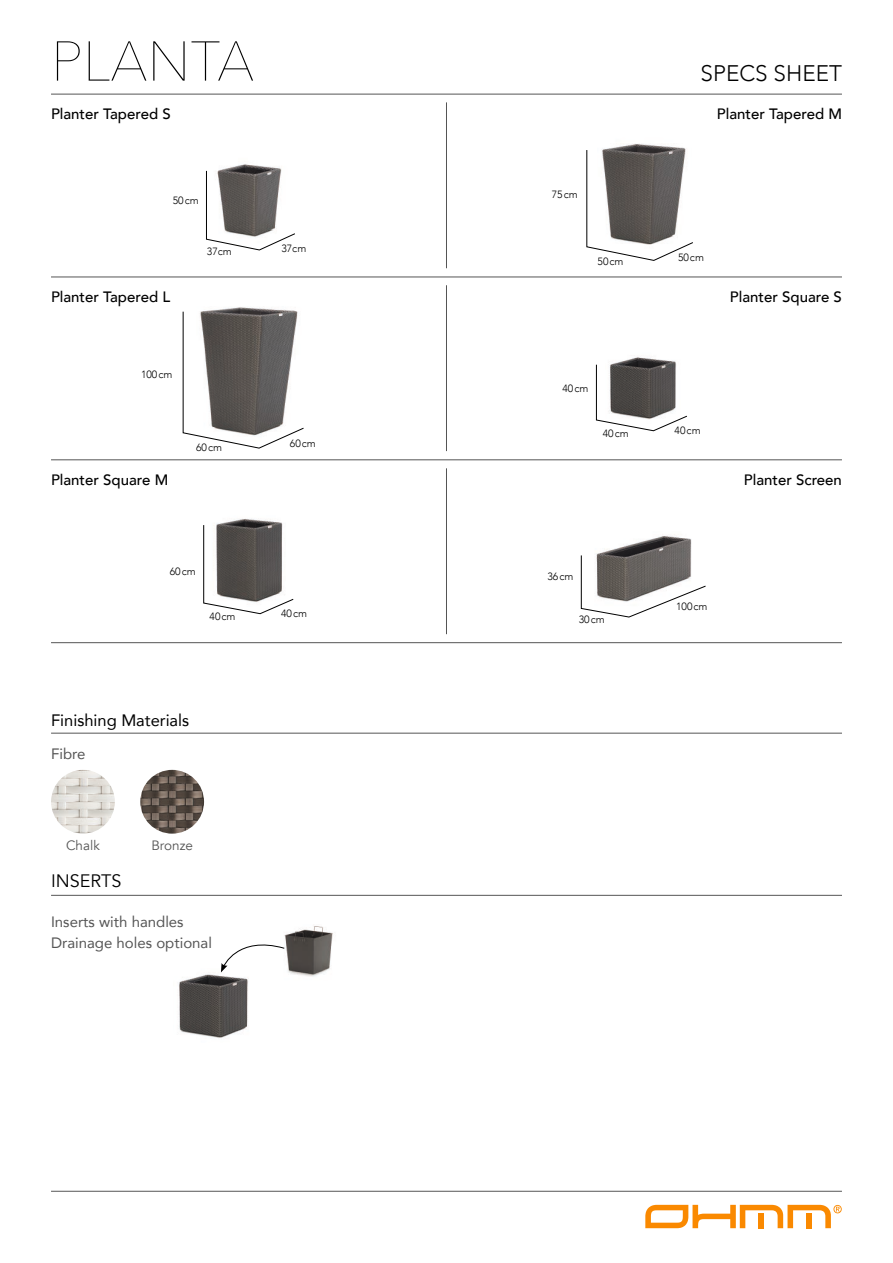
<style>
.page{position:relative;width:893px;height:1263px;background:#fff}
.page>*{position:absolute;margin:0;border:0;box-sizing:border-box;transform-origin:0 0}
.t1{font:200 55.5px "Avenir Next";color:#000}
.t2{font:300 22.5px "Avenir";color:#000}
.t3{font:18px "Avenir";color:#000}
.t4{font:16.5px "Avenir";color:#000}
.t5{font:500 15px "Avenir";color:#000}
.t6{font:15px/21.3px "Avenir";color:#555}
.t7{font:13.5px "Avenir";color:#555}
.t8{font:300 10.5px "Avenir";color:#000}
</style>
<div class="page">
<hr style="left:51px;top:94px;width:791px;height:1px;background:#555">
<hr style="left:51px;top:1191px;width:791px;height:1px;background:#555">
<svg style="left:645px;top:1205px;width:197px;height:23px"></svg>
<hr style="left:446px;top:102px;width:1px;height:166px;background:#555">
<hr style="left:51px;top:277px;width:791px;height:1px;background:#555">
<hr style="left:51px;top:460px;width:791px;height:1px;background:#555">
<hr style="left:446px;top:285px;width:1px;height:166px;background:#555">
<hr style="left:51px;top:642px;width:791px;height:1px;background:#555">
<hr style="left:446px;top:468px;width:1px;height:166px;background:#555">
<img style="left:218px;top:164px;width:64px;height:87px">
<svg style="left:206px;top:171px;width:89px;height:79px"></svg>
<img style="left:206px;top:307px;width:89px;height:4px">
<svg style="left:183px;top:311px;width:121px;height:138px"></svg>
<img style="left:216px;top:518px;width:67px;height:7px">
<svg style="left:203px;top:525px;width:91px;height:89px"></svg>
<img style="left:602px;top:144px;width:84px;height:6px">
<svg style="left:586px;top:150px;width:107px;height:111px"></svg>
<img style="left:612px;top:357px;width:64px;height:7px">
<svg style="left:596px;top:364px;width:91px;height:67px"></svg>
<img style="left:596px;top:534px;width:96px;height:21px">
<svg style="left:581px;top:555px;width:125px;height:62px"></svg>
<hr style="left:51px;top:733px;width:791px;height:1px;background:#555">
<hr style="left:51px;top:895px;width:791px;height:1px;background:#555">
<img style="left:179px;top:972px;width:70px;height:66px">
<img style="left:285px;top:926px;width:48px;height:51px">
<svg style="left:221px;top:935px;width:64px;height:37px"></svg>
<img style="left:140px;top:770px;width:64px;height:64px;border-radius:32px">
<img style="left:51px;top:770px;width:64px;height:64px;border-radius:32px">
<h1 class="t1" style="left:51px;top:14px;width:205px">PLANTA</h1>
<p class="t5" style="left:51px;top:101px;width:121px">Planter Tapered S</p>
<p class="t8" style="left:173px;top:194px;width:27px">50cm</p>
<p class="t5" style="left:51px;top:284px;width:121px">Planter Tapered L</p>
<p class="t8" style="left:207px;top:245px;width:26px">37cm</p>
<p class="t8" style="left:281px;top:242px;width:26px">37cm</p>
<p class="t8" style="left:141px;top:368px;width:33px">100cm</p>
<p class="t5" style="left:51px;top:467px;width:119px">Planter Square M</p>
<p class="t8" style="left:196px;top:441px;width:27px">60cm</p>
<p class="t8" style="left:170px;top:565px;width:27px">60cm</p>
<p class="t8" style="left:290px;top:437px;width:27px">60cm</p>
<p class="t8" style="left:210px;top:610px;width:27px">40cm</p>
<p class="t8" style="left:281px;top:607px;width:27px">40cm</p>
<p class="t4" style="left:51px;top:707px;width:140px">Finishing Materials</p>
<p class="t6" style="left:51px;top:743px;width:36px">Fibre</p>
<p class="t7" style="left:66px;top:837px;width:35px">Chalk</p>
<p class="t7" style="left:151px;top:837px;width:43px">Bronze</p>
<p class="t3" style="left:51px;top:870px;width:72px">INSERTS</p>
<p class="t6" style="left:51px;top:910px;width:162px">Inserts with handles<br>Drainage holes optional</p>
<h2 class="t2" style="left:701px;top:60px;width:143px">SPECS SHEET</h2>
<p class="t5" style="left:717px;top:101px;width:127px">Planter Tapered M</p>
<p class="t8" style="left:552px;top:188px;width:27px">75cm</p>
<p class="t8" style="left:597px;top:255px;width:27px">50cm</p>
<p class="t8" style="left:678px;top:252px;width:27px">50cm</p>
<p class="t5" style="left:730px;top:284px;width:113px">Planter Square S</p>
<p class="t8" style="left:562px;top:382px;width:27px">40cm</p>
<p class="t8" style="left:603px;top:427px;width:27px">40cm</p>
<p class="t8" style="left:675px;top:424px;width:27px">40cm</p>
<p class="t5" style="left:744px;top:467px;width:100px">Planter Screen</p>
<p class="t8" style="left:547px;top:571px;width:27px">36cm</p>
<p class="t8" style="left:579px;top:614px;width:27px">30cm</p>
<p class="t8" style="left:676px;top:600px;width:33px">100cm</p>
</div>
